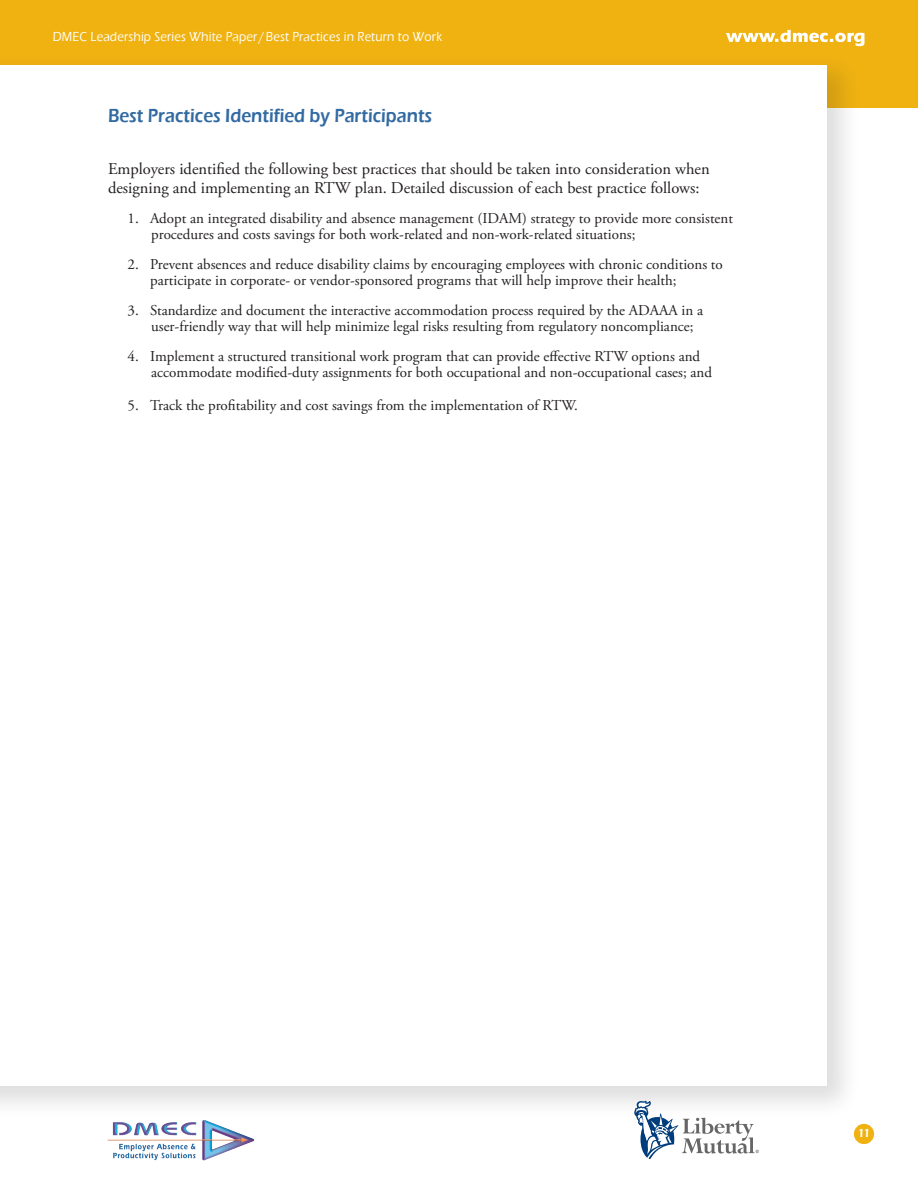
<style>
.page{position:relative;width:918px;height:1188px;background:#fff}
.page>*{position:absolute;margin:0;border:0;box-sizing:border-box;transform-origin:0 0}
.t1{font:600 19.5px "Eras ITC";color:#326aa2;scale:.9 1}
.WhPapBody{font:16.5px/19.5px "Adobe Garamond Pro";color:#231f20}
.WhPapBodyBullets{font:15px/16.5px "Adobe Garamond Pro";color:#231f20}
.t2{font:500 13.5px "Eras ITC";letter-spacing:.015em;color:#fff;scale:.9 1}
.t3{font:600 12px "Eras ITC";color:#fff}
</style>
<div class="page">
<div style="left:0;top:0;width:918px;height:108px;background:#efb211"></div>
<svg style="left:726px;top:30px;width:138px;height:16px"></svg>
<div style="left:854px;top:1124px;width:20px;height:20px;background:#efb211;border-radius:50%"></div>
<div style="left:0;top:50px;width:859px;height:1068px;background:#231f20;opacity:.15"></div>
<div style="left:0;top:65px;width:826px;height:1021px;background:#fff"></div>
<img style="left:108px;top:1120px;width:96px;height:30px">
<svg style="left:634px;top:1101px;width:125px;height:58px"></svg>
<p class="t2" style="left:53px;top:29px;width:434px">DMEC Leadership Series White Paper / Best Practices in Return to Work</p>
<p class="t1" style="left:108px;top:105px;width:362px">Best Practices Identified by Participants</p>
<p class="WhPapBody" style="left:108px;top:160px;width:603px">Employers identified the following best practices that should be taken into consideration when designing and implementing an RTW plan. Detailed discussion of each best practice follows:</p>
<p class="WhPapBodyBullets" style="left:151px;top:210px;width:583px;text-indent:-24px">1. Adopt an integrated disability and absence management (IDAM) strategy to provide more consistent procedures and costs savings for both work-related and non-work-related situations;</p>
<p class="WhPapBodyBullets" style="left:150px;top:256px;width:574px;text-indent:-23px">2. Prevent absences and reduce disability claims by encouraging employees with chronic conditions to participate in corporate- or vendor-sponsored programs that will help improve their health;</p>
<p class="WhPapBodyBullets" style="left:151px;top:302px;width:553px;text-indent:-24px">3. Standardize and document the interactive accommodation process required by the ADAAA in a user-friendly way that will help minimize legal risks resulting from regulatory noncompliance;</p>
<p class="WhPapBodyBullets" style="left:151px;top:348px;width:562px;text-indent:-24px">4. Implement a structured transitional work program that can provide effective RTW options and accommodate modified-duty assignments for both occupational and non-occupational cases; and</p>
<p class="WhPapBodyBullets" style="left:128px;top:397px;width:452px">5. Track the profitability and cost savings from the implementation of RTW.</p>
<p class="t3" style="left:858px;top:1126px;width:14px">11</p>
</div>
